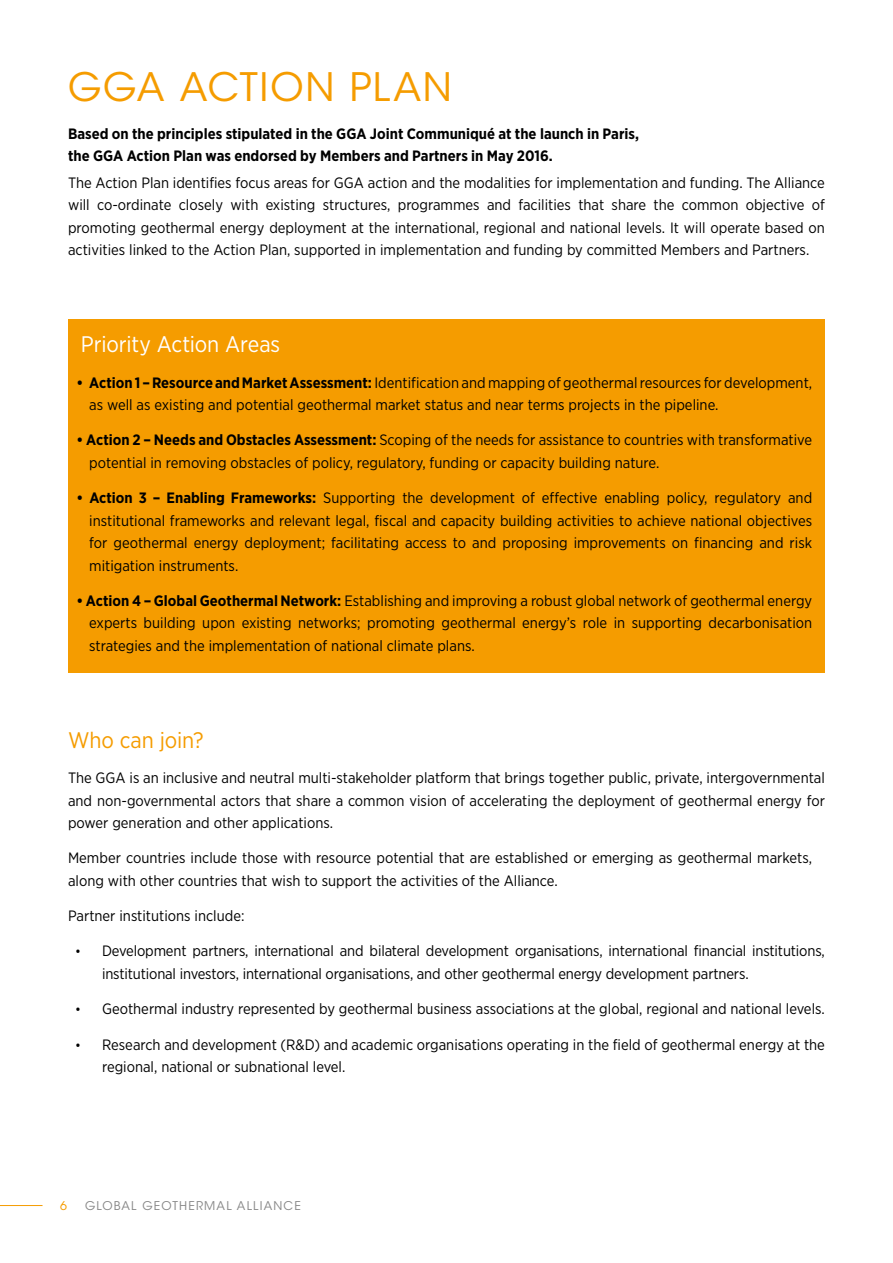
<style>
.page{position:relative;width:893px;height:1263px;background:#fff}
.page>*{position:absolute;margin:0;border:0;box-sizing:border-box;transform-origin:0 0}
.t1{font:39px "ITC Avant Garde Std";letter-spacing:.045em;color:#f59c00}
.t2{font:22.5px "Gotham Narrow";letter-spacing:-.005em;color:#fff}
.t3{font:22.5px "Gotham Narrow";letter-spacing:-.005em;color:#f59c00}
.t4{font:15px/22.5px "Gotham Narrow";color:#000}
.t5{font:700 15px/22.5px "Gotham Narrow";color:#000}
.t6{font:12px "ITC Avant Garde Std";letter-spacing:.1em;color:#878787}
.t7{font:12px "ITC Avant Garde Std";color:#f59c00}
.s1{font-weight:700}
.s2{font-size:13.5px}
</style>
<div class="page">
<hr style="left:0;top:1205px;width:43px;height:1px;background:#f59c00">
<div style="left:68px;top:319px;width:757px;height:354px;background:#f59c00"></div>
<h1 class="t1" style="left:68px;top:63px;width:385px">GGA ACTION PLAN</h1>
<p class="t5" style="left:68px;top:122px;width:573px">Based on the principles stipulated in the GGA Joint Communiqué at the launch in Paris, the GGA Action Plan was endorsed by Members and Partners in May 2016.</p>
<p class="t4" style="left:68px;top:171px;width:758px;text-align:justify">The Action Plan identifies focus areas for GGA action and the modalities for implementation and funding. The Alliance will co-ordinate closely with existing structures, programmes and facilities that share the common objective of promoting geothermal energy deployment at the international, regional and national levels. It will operate based on activities linked to the Action Plan, supported in implementation and funding by committed Members and Partners.</p>
<h2 class="t2" style="left:81px;top:330px;width:201px">Priority Action Areas</h2>
<p class="t4" style="left:89px;top:371px;width:724px;text-indent:-13px"><span class="s1">• Action 1 – Resource and Market Assessment:</span> Identification and mapping of geothermal resources for development, as well as existing and potential geothermal market status and near terms projects in the pipeline.</p>
<p class="t4" style="left:89px;top:428px;width:724px;text-indent:-13px"><span class="s1">• Action 2 – Needs and Obstacles Assessment:</span> Scoping of the needs for assistance to countries with transformative potential in removing obstacles of policy, regulatory, funding or capacity building nature.</p>
<p class="t4" style="left:89px;top:486px;width:724px;text-align:justify;text-indent:-13px"><span class="s1">• Action 3 – Enabling Frameworks:</span> Supporting the development of effective enabling policy, regulatory and institutional frameworks and relevant legal, fiscal and capacity building activities to achieve national objectives for geothermal energy deployment; facilitating access to and proposing improvements on financing and risk mitigation instruments.</p>
<p class="t4" style="left:89px;top:589px;width:724px;text-align:justify;text-indent:-13px"><span class="s1">• Action 4 – Global Geothermal Network:</span> Establishing and improving a robust global network of geothermal energy experts building upon existing networks; promoting geothermal energy’s role in supporting decarbonisation strategies and the implementation of national climate plans.</p>
<h2 class="t3" style="left:68px;top:726px;width:137px">Who can join?</h2>
<p class="t4" style="left:68px;top:766px;width:758px;text-align:justify">The GGA is an inclusive and neutral multi-stakeholder platform that brings together public, private, intergovernmental and non-governmental actors that share a common vision of accelerating the deployment of geothermal energy for power generation and other applications.</p>
<p class="t4" style="left:68px;top:847px;width:746px">Member countries include those with resource potential that are established or emerging as geothermal markets, along with other countries that wish to support the activities of the Alliance.</p>
<p class="t4" style="left:68px;top:904px;width:178px">Partner institutions include:</p>
<p class="t4" style="left:102px;top:940px;width:724px;text-indent:-27px"><span class="s2">•</span> Development partners, international and bilateral development organisations, international financial institutions, institutional investors, international organisations, and other geothermal energy development partners.</p>
<p class="t4" style="left:75px;top:997px;width:751px"><span class="s2">•</span> Geothermal industry represented by geothermal business associations at the global, regional and national levels.</p>
<p class="t4" style="left:102px;top:1033px;width:724px;text-indent:-27px"><span class="s2">•</span> Research and development (R&amp;D) and academic organisations operating in the field of geothermal energy at the regional, national or subnational level.</p>
<p class="t7" style="left:60px;top:1198px;width:8px">6</p>
<p class="t6" style="left:85px;top:1198px;width:217px">GLOBAL GEOTHERMAL ALLIANCE</p>
</div>
